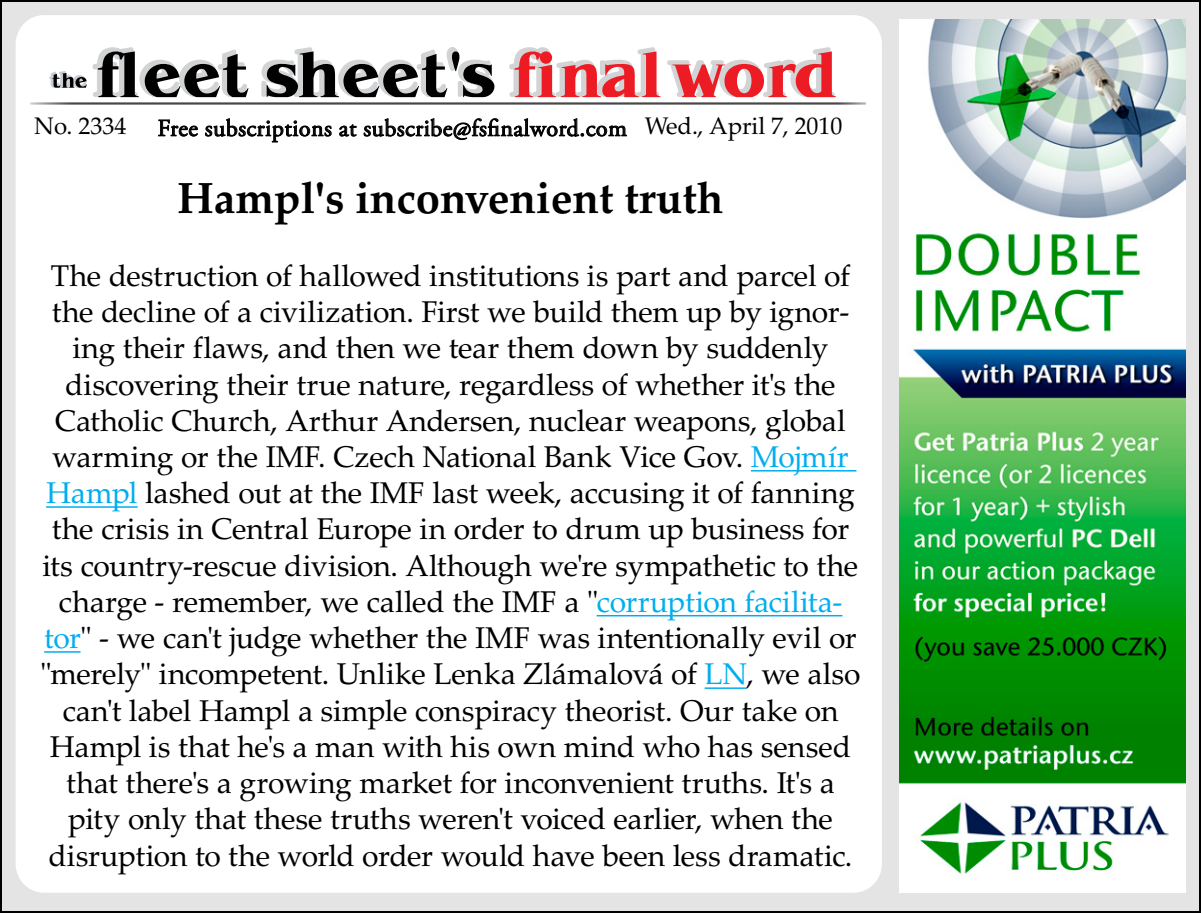
<style>
.page{position:relative;width:1201px;height:913px;background:#fff}
.page>*{position:absolute;margin:0;border:0;box-sizing:border-box;transform-origin:0 0}
.t1{font:700 43.6px "Palatino LTCE";color:#000}
.t2{font:30px/36.2px "Palatino LTCE";letter-spacing:-.01em;color:#000;text-align:center}
.t3{font:24px "Adobe Garamond Pro";letter-spacing:.02em;color:#000}
.t4{font:24px "Palatino LTCE";letter-spacing:-.005em;color:#000}
.s1{color:#00aeef}
</style>
<div class="page">
<div style="left:1px;top:1px;width:1198px;height:910px;background:#e5e4e4"></div>
<div style="left:16px;top:15px;width:865px;height:877px;background:#fff;border-radius:29px"></div>
<svg style="left:158px;top:119px;width:40px;height:17px"></svg>
<svg style="left:205px;top:118px;width:126px;height:24px"></svg>
<svg style="left:339px;top:124px;width:17px;height:13px"></svg>
<svg style="left:363px;top:118px;width:263px;height:22px"></svg>
<img style="left:30px;top:102px;width:836px;height:3px">
<svg style="left:49px;top:47px;width:446px;height:50px"></svg>
<svg style="left:509px;top:47px;width:326px;height:50px"></svg>
<img style="left:899px;top:19px;width:286px;height:872px">
<hr style="left:750px;top:470px;width:106px;height:1px;background:#00aeef">
<hr style="left:46px;top:506px;width:92px;height:1px;background:#00aeef">
<hr style="left:596px;top:614px;width:246px;height:2px;background:#00aeef">
<hr style="left:44px;top:651px;width:36px;height:1px;background:#00aeef">
<hr style="left:704px;top:687px;width:42px;height:1px;background:#00aeef">
<p class="t4" style="left:34px;top:112px;width:94px">No. 2334</p>
<p class="t4" style="left:644px;top:112px;width:199px">Wed., April 7, 2010</p>
<p class="t3" style="left:157px;top:114px;width:471px">Free subscriptions at subscribe@fsfinalword.com</p>
<h1 class="t1" style="left:177px;top:173px;width:547px">Hampl's inconvenient truth</h1>
<p class="t2" style="left:40px;top:258px;width:821px">The destruction of hallowed institutions is part and parcel of the decline of a civilization. First we build them up by ignor&shy;ing their flaws, and then we tear them down by suddenly discovering their true nature, regardless of whether it's the Catholic Church, Arthur Andersen, nuclear weapons, global warming or the IMF. Czech National Bank Vice Gov. <span class="s1">Mojmír Hampl</span> lashed out at the IMF last week, accusing it of fanning the crisis in Central Europe in order to drum up business for its country-rescue division. Although we're sympathetic to the charge - remember, we called the IMF a "<span class="s1">corruption facilita&shy;tor</span>" - we can't judge whether the IMF was intentionally evil or "merely" incompetent. Unlike Lenka Zlámalová of <span class="s1">LN</span>, we also can't label Hampl a simple conspiracy theorist. Our take on Hampl is that he's a man with his own mind who has sensed that there's a growing market for inconvenient truths. It's a pity only that these truths weren't voiced earlier, when the disruption to the world order would have been less dramatic.</p>
</div>
